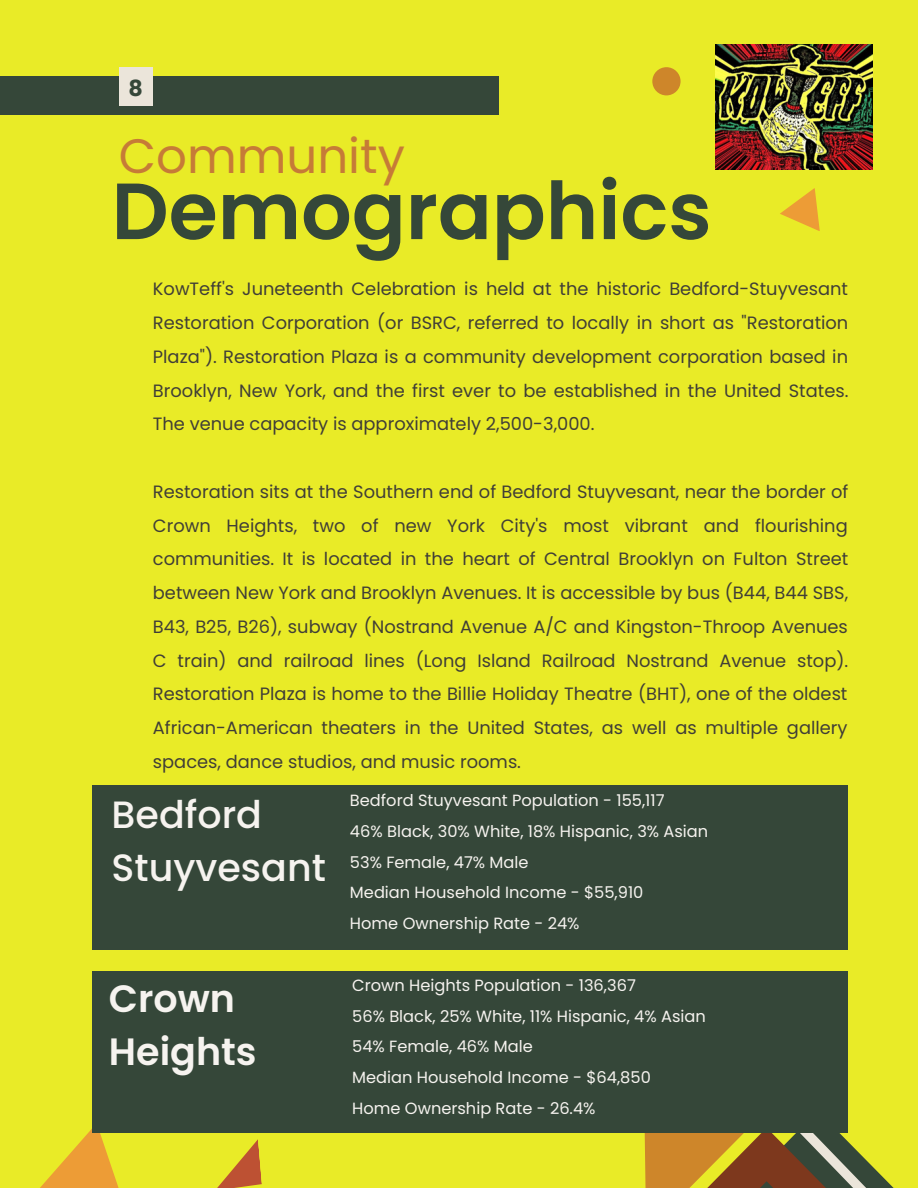
<style>
.page{position:relative;width:918px;height:1188px;background:#e9eb27}
.page>*{position:absolute;margin:0;border:0;box-sizing:border-box;transform-origin:0 0}
.t1{font:600 79.5px "Poppins";color:#354739}
.t2{font:48.3px "Poppins";color:#c67b37}
.t3{font:500 38.1px/52.9px "Poppins";color:#f6f3ef}
.t4{font:600 38.1px/52.9px "Poppins";color:#f6f3ef}
.t5{font:700 22.2px "Poppins";color:#354739}
.t6{font:17.85px/33.8px "Poppins";color:#403e37;text-align:justify}
.t7{font:16.2px/30.8px "Poppins";color:#f6f3ef}
</style>
<div class="page">
<svg style="left:40px;top:1129px;width:118px;height:59px"></svg>
<svg style="left:489px;top:1132px;width:405px;height:56px"></svg>
<svg style="left:780px;top:188px;width:40px;height:43px"></svg>
<div style="left:652px;top:67px;width:29px;height:28px;background:#ce862a;border-radius:50%"></div>
<div style="left:92px;top:785px;width:756px;height:165px;background:#354739"></div>
<div style="left:92px;top:971px;width:756px;height:161px;background:#354739"></div>
<svg style="left:217px;top:1139px;width:45px;height:49px"></svg>
<div style="left:0;top:76px;width:499px;height:38px;background:#354739"></div>
<div style="left:119px;top:68px;width:34px;height:38px;background:#ebe5da"></div>
<img style="left:715px;top:45px;width:158px;height:125px">
<p class="t5" style="left:129px;top:73px;width:16px">8</p>
<h2 class="t2" style="left:119px;top:122px;width:288px">Community</h2>
<h1 class="t1" style="left:112px;top:156px;width:602px">Demographics</h1>
<p class="t6" style="left:153px;top:272px;width:697px">KowTeff's Juneteenth Celebration is held at the historic Bedford-Stuyvesant Restoration Corporation (or BSRC, referred to locally in short as "Restoration Plaza"). Restoration Plaza is a community development corporation based in Brooklyn, New York, and the first ever to be established in the United States.<br>The venue capacity is approximately 2,500-3,000.</p>
<p class="t6" style="left:153px;top:475px;width:697px">Restoration sits at the Southern end of Bedford Stuyvesant, near the border of Crown Heights, two of new York City's most vibrant and flourishing communities. It is located in the heart of Central Brooklyn on Fulton Street between New York and Brooklyn Avenues. It is accessible by bus (B44, B44 SBS, B43, B25, B26), subway (Nostrand Avenue A/C and Kingston-Throop Avenues C train) and railroad lines (Long Island Railroad Nostrand Avenue stop).<br>Restoration Plaza is home to the Billie Holiday Theatre (BHT), one of the oldest African-American theaters in the United States, as well as multiple gallery spaces, dance studios, and music rooms.</p>
<h3 class="t3" style="left:112px;top:788px;width:216px">Bedford<br>Stuyvesant</h3>
<h3 class="t4" style="left:109px;top:972px;width:149px">Crown<br>Heights</h3>
<p class="t7" style="left:350px;top:785px;width:360px">Bedford Stuyvesant Population - 155,117<br>46% Black, 30% White, 18% Hispanic, 3% Asian<br>53% Female, 47% Male<br>Median Household Income - $55,910<br>Home Ownership Rate - 24%</p>
<p class="t7" style="left:352px;top:970px;width:355px">Crown Heights Population - 136,367<br>56% Black, 25% White, 11% Hispanic, 4% Asian<br>54% Female, 46% Male<br>Median Household Income - $64,850<br>Home Ownership Rate - 26.4%</p>
</div>
